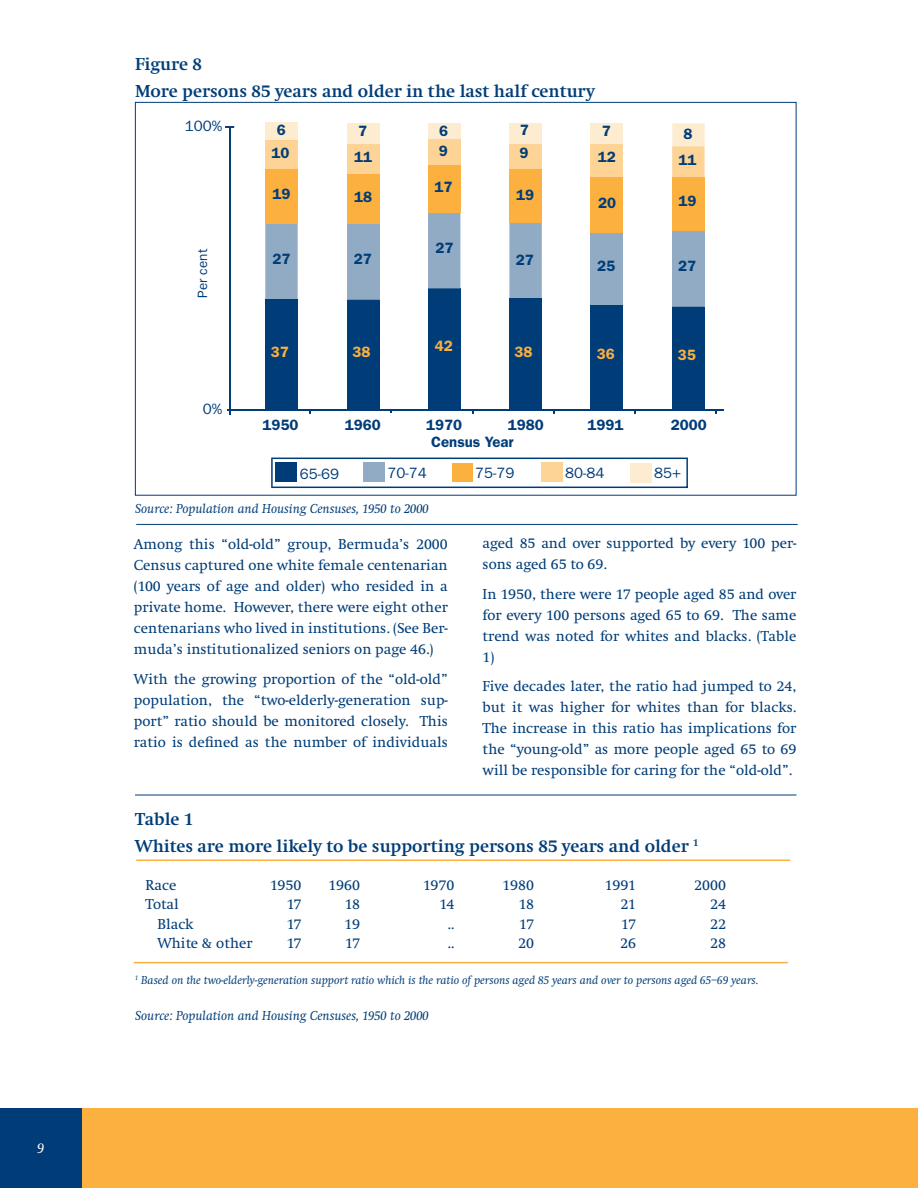
<style>
.page{position:relative;width:918px;height:1188px;background:#fff}
.page>*{position:absolute;margin:0;border:0;box-sizing:border-box;transform-origin:0 0}
.t1{font:700 18px/27px "Swift EF";color:#003d78}
.t2{font:15px/21px "Swift EF";color:#003d78;text-align:justify}
.t3{font:600 15px "Franklin Gothic";color:#003d78}
.t4{font:15px "Franklin Gothic";color:#003d78}
.t5{font:600 15px "Franklin Gothic";color:#fbb03f}
.t6{font:italic 13.5px "Swift EF";color:#003d78}
.t7{font:13.5px "Franklin Gothic";color:#003d78}
.t8{font:italic 12px "Swift EF";color:#003d78}
</style>
<div class="page">
<div style="left:0;top:1108px;width:918px;height:80px;background:#fbb03f"></div>
<div style="left:0;top:1108px;width:81px;height:80px;background:#003d78"></div>
<div style="left:672px;top:307px;width:33px;height:102px;background:#003d78"></div>
<div style="left:591px;top:305px;width:32px;height:104px;background:#003d78"></div>
<div style="left:265px;top:299px;width:33px;height:110px;background:#003d78"></div>
<hr style="left:229px;top:127px;width:1px;height:288px;background:#003d78">
<hr style="left:227px;top:409px;width:497px;height:1px;background:#003d78">
<div style="left:347px;top:300px;width:33px;height:109px;background:#003d78"></div>
<div style="left:428px;top:289px;width:33px;height:120px;background:#003d78"></div>
<div style="left:509px;top:299px;width:33px;height:110px;background:#003d78"></div>
<svg style="left:509px;top:222px;width:33px;height:77px;background:#92abc3"></svg>
<div style="left:591px;top:233px;width:32px;height:72px;background:#91abc5"></div>
<div style="left:672px;top:231px;width:33px;height:76px;background:#91abc5"></div>
<div style="left:428px;top:212px;width:32px;height:77px;background:#91abc5"></div>
<div style="left:348px;top:223px;width:32px;height:77px;background:#91abc5"></div>
<svg style="left:265px;top:223px;width:33px;height:76px;background:#94acc4"></svg>
<div style="left:265px;top:169px;width:33px;height:54px;background:#fbb03f"></div>
<div style="left:347px;top:173px;width:33px;height:51px;background:#fbb03f"></div>
<div style="left:428px;top:165px;width:32px;height:47px;background:#fbb03f"></div>
<div style="left:509px;top:169px;width:33px;height:53px;background:#fbb03f"></div>
<div style="left:591px;top:177px;width:32px;height:56px;background:#fbb03f"></div>
<div style="left:672px;top:177px;width:33px;height:54px;background:#fbb03f"></div>
<div style="left:265px;top:140px;width:32px;height:29px;background:#fdd496"></div>
<div style="left:347px;top:144px;width:33px;height:29px;background:#fdd496"></div>
<svg style="left:428px;top:139px;width:32px;height:26px"></svg>
<div style="left:509px;top:144px;width:33px;height:25px;background:#fdd496"></div>
<svg style="left:591px;top:144px;width:32px;height:33px"></svg>
<svg style="left:265px;top:122px;width:32px;height:18px"></svg>
<div style="left:347px;top:123px;width:33px;height:21px;background:#feecd1"></div>
<div style="left:428px;top:123px;width:32px;height:16px;background:#feecd1"></div>
<div style="left:509px;top:123px;width:33px;height:21px;background:#feecd1"></div>
<div style="left:591px;top:124px;width:32px;height:20px;background:#feecd1"></div>
<svg style="left:672px;top:123px;width:33px;height:54px;background:#fddfb1"></svg>
<svg style="left:271px;top:458px;width:417px;height:30px"></svg>
<div style="left:364px;top:463px;width:21px;height:19px;background:#91abc5"></div>
<div style="left:452px;top:463px;width:21px;height:18px;background:#fbb03f"></div>
<div style="left:541px;top:463px;width:21px;height:19px;background:#fdd496"></div>
<div style="left:630px;top:463px;width:22px;height:20px;background:#feecd1"></div>
<hr style="left:135px;top:795px;width:661px;height:1px;background:#003d78">
<hr style="left:136px;top:860px;width:654px;height:1px;background:#fbb03f">
<hr style="left:134px;top:962px;width:654px;height:1px;background:#fbb03f">
<hr style="left:136px;top:524px;width:662px;height:1px;background:#003d78">
<p class="t1" style="left:135px;top:50px;width:462px">Figure 8<br>More persons 85 years and older in the last half century</p>
<p class="t4" style="left:185px;top:117px;width:39px">100%</p>
<p class="t7" style="left:195px;top:298px;width:50px;rotate:-90deg">Per cent</p>
<p class="t4" style="left:203px;top:400px;width:21px">0%</p>
<p class="t3" style="left:277px;top:121px;width:10px">6</p>
<p class="t3" style="left:358px;top:122px;width:10px">7</p>
<p class="t3" style="left:439px;top:122px;width:10px">6</p>
<p class="t3" style="left:520px;top:121px;width:10px">7</p>
<p class="t3" style="left:602px;top:122px;width:10px">7</p>
<p class="t3" style="left:683px;top:125px;width:10px">8</p>
<p class="t3" style="left:272px;top:144px;width:19px">10</p>
<p class="t3" style="left:354px;top:148px;width:19px">11</p>
<p class="t3" style="left:439px;top:142px;width:10px">9</p>
<p class="t3" style="left:519px;top:144px;width:10px">9</p>
<p class="t3" style="left:434px;top:178px;width:19px">17</p>
<p class="t3" style="left:272px;top:185px;width:19px">19</p>
<p class="t3" style="left:354px;top:188px;width:19px">18</p>
<p class="t3" style="left:516px;top:186px;width:19px">19</p>
<p class="t3" style="left:272px;top:250px;width:19px">27</p>
<p class="t3" style="left:354px;top:250px;width:19px">27</p>
<p class="t3" style="left:435px;top:239px;width:19px">27</p>
<p class="t3" style="left:516px;top:251px;width:19px">27</p>
<p class="t3" style="left:598px;top:148px;width:19px">12</p>
<p class="t3" style="left:678px;top:151px;width:19px">11</p>
<p class="t3" style="left:598px;top:194px;width:19px">20</p>
<p class="t3" style="left:678px;top:192px;width:19px">19</p>
<p class="t3" style="left:597px;top:257px;width:19px">25</p>
<p class="t3" style="left:678px;top:257px;width:19px">27</p>
<p class="t5" style="left:435px;top:337px;width:19px">42</p>
<p class="t5" style="left:271px;top:343px;width:19px">37</p>
<p class="t5" style="left:597px;top:345px;width:19px">36</p>
<p class="t5" style="left:678px;top:346px;width:19px">35</p>
<p class="t5" style="left:353px;top:343px;width:19px">38</p>
<p class="t5" style="left:515px;top:343px;width:19px">38</p>
<p class="t3" style="left:262px;top:416px;width:37px">1950</p>
<p class="t3" style="left:345px;top:416px;width:37px">1960</p>
<p class="t3" style="left:426px;top:416px;width:37px">1970</p>
<p class="t3" style="left:508px;top:416px;width:37px">1980</p>
<p class="t3" style="left:588px;top:416px;width:37px">1991</p>
<p class="t3" style="left:671px;top:416px;width:37px">2000</p>
<p class="t3" style="left:431px;top:433px;width:84px">Census Year</p>
<p class="t4" style="left:300px;top:465px;width:41px">65-69</p>
<p class="t4" style="left:388px;top:464px;width:41px">70-74</p>
<p class="t4" style="left:475px;top:464px;width:41px">75-79</p>
<p class="t4" style="left:565px;top:464px;width:41px">80-84</p>
<p class="t4" style="left:654px;top:464px;width:28px">85+</p>
<p class="t6" style="left:135px;top:502px;width:295px">Source: Population and Housing Censuses, 1950 to 2000</p>
<p class="t2" style="left:483px;top:533px;width:315px">aged 85 and over supported by every 100 per&shy;sons aged 65 to 69.</p>
<p class="t2" style="left:483px;top:584px;width:315px">In 1950, there were 17 people aged 85 and over for every 100 persons aged 65 to 69. The same trend was noted for whites and blacks. (Table 1)</p>
<p class="t2" style="left:483px;top:676px;width:315px">Five decades later, the ratio had jumped to 24, but it was higher for whites than for blacks.<br>The increase in this ratio has implications for the “young-old” as more people aged 65 to 69 will be responsible for caring for the “old-old”.</p>
<p class="t1" style="left:135px;top:806px;width:565px">Table 1<br>Whites are more likely to be supporting persons 85 years and older <sup>1</sup></p>
<p class="t2" style="left:146px;top:874px;width:32px">Race</p>
<p class="t2" style="left:270px;top:874px;width:33px">1950</p>
<p class="t2" style="left:329px;top:874px;width:33px">1960</p>
<p class="t2" style="left:423px;top:874px;width:33px">1970</p>
<p class="t2" style="left:503px;top:874px;width:33px">1980</p>
<p class="t2" style="left:605px;top:874px;width:33px">1991</p>
<p class="t2" style="left:694px;top:874px;width:33px">2000</p>
<p class="t2" style="left:146px;top:894px;width:35px">Total</p>
<p class="t2" style="left:287px;top:894px;width:16px">17</p>
<p class="t2" style="left:345px;top:894px;width:17px">18</p>
<p class="t2" style="left:440px;top:894px;width:16px">14</p>
<p class="t2" style="left:519px;top:894px;width:17px">18</p>
<p class="t2" style="left:620px;top:894px;width:17px">21</p>
<p class="t2" style="left:710px;top:894px;width:17px">24</p>
<p class="t2" style="left:158px;top:913px;width:38px">Black</p>
<p class="t2" style="left:287px;top:913px;width:16px">17</p>
<p class="t2" style="left:345px;top:913px;width:17px">19</p>
<p class="t2" style="left:447px;top:913px;width:9px">..</p>
<p class="t2" style="left:519px;top:913px;width:16px">17</p>
<p class="t2" style="left:621px;top:913px;width:16px">17</p>
<p class="t2" style="left:710px;top:913px;width:17px">22</p>
<p class="t2" style="left:158px;top:933px;width:97px">White &amp; other</p>
<p class="t2" style="left:287px;top:933px;width:16px">17</p>
<p class="t2" style="left:345px;top:933px;width:16px">17</p>
<p class="t2" style="left:447px;top:933px;width:9px">..</p>
<p class="t2" style="left:518px;top:933px;width:17px">20</p>
<p class="t2" style="left:620px;top:933px;width:17px">26</p>
<p class="t2" style="left:710px;top:933px;width:17px">28</p>
<p class="t8" style="left:135px;top:974px;width:625px"><sup>1</sup> Based on the two-elderly-generation support ratio which is the ratio of persons aged 85 years and over to persons aged 65–69 years.</p>
<p class="t6" style="left:135px;top:1008px;width:295px">Source: Population and Housing Censuses, 1950 to 2000</p>
<p class="t2" style="left:134px;top:534px;width:315px">Among this “old-old” group, Bermuda’s 2000<br>Census captured one white female centenarian (100 years of age and older) who resided in a private home. However, there were eight other centenarians who lived in institutions. (See Ber&shy;muda’s institutionalized seniors on page 46.)</p>
<p class="t2" style="left:134px;top:669px;width:315px">With the growing proportion of the “old-old” population, the “two-elderly-generation sup&shy;port” ratio should be monitored closely. This ratio is defined as the number of individuals</p>
</div>
